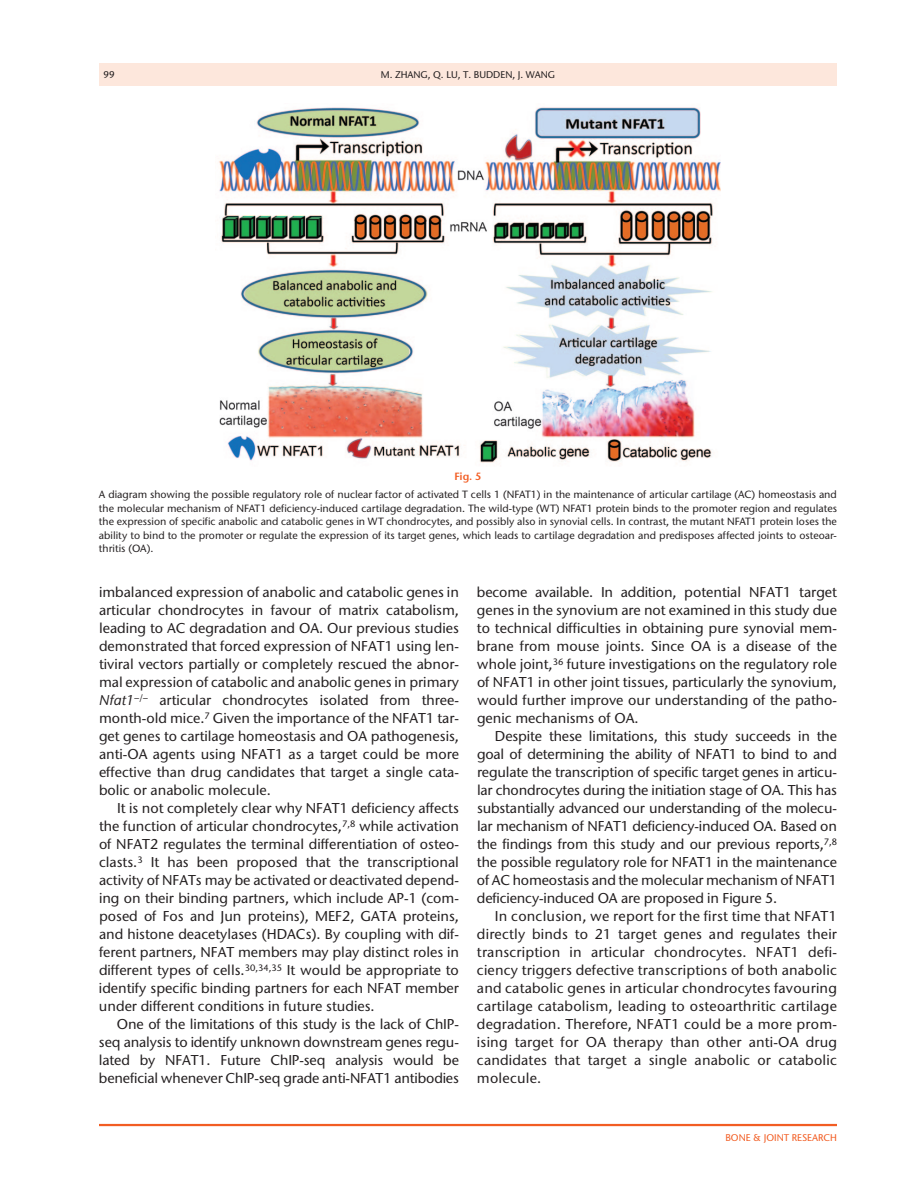
<style>
.page{position:relative;width:918px;height:1188px;background:#fff}
.page>*{position:absolute;margin:0;border:0;box-sizing:border-box;transform-origin:0 0}
.t1{font:500 14.25px/18px "Stone Sans ITC Pro";color:#231f20;text-align:justify}
.t2{font:500 10.5px/13.5px "Stone Sans ITC Pro";color:#231f20;text-align:justify}
.t3{font:600 10.5px "Stone Sans ITC Pro";color:#f25d23}
.t4{font:500 9.75px "Stone Sans ITC Pro";color:#231f20}
.t5{font:500 9.75px "Stone Sans ITC Pro";color:#f25d23}
.s1{font-style:italic}
</style>
<div class="page">
<div style="left:99px;top:63px;width:738px;height:23px;background:#fde7dc"></div>
<hr style="left:99px;top:1124px;width:738px;height:2px;background:#f25d23">
<img style="left:219px;top:107px;width:501px;height:356px">
<p class="t4" style="left:104px;top:68px;width:13px">99</p>
<p class="t4" style="left:381px;top:68px;width:176px">M. Zhang, Q. Lu, T. Budden, J. Wang</p>
<p class="t3" style="left:454px;top:470px;width:29px">Fig. 5</p>
<p class="t2" style="left:99px;top:488px;width:740px">A diagram showing the possible regulatory role of nuclear factor of activated T cells 1 (NFAT1) in the maintenance of articular cartilage (AC) homeostasis and the molecular mechanism of NFAT1 deficiency-induced cartilage degradation. The wild-type (WT) NFAT1 protein binds to the promoter region and regulates the expression of specific anabolic and catabolic genes in WT chondrocytes, and possibly also in synovial cells. In contrast, the mutant NFAT1 protein loses the ability to bind to the promoter or regulate the expression of its target genes, which leads to cartilage degradation and predisposes affected joints to osteoar&shy;thritis (OA).</p>
<p class="t1" style="left:99px;top:583px;width:362px">imbalanced expression of anabolic and catabolic genes in articular chondrocytes in favour of matrix catabolism, leading to AC degradation and OA. Our previous studies demonstrated that forced expression of NFAT1 using len&shy;tiviral vectors partially or completely rescued the abnor&shy;mal expression of catabolic and anabolic genes in primary <span class="s1">Nfat1</span><sup>−/−</sup> articular chondrocytes isolated from three&shy;month-old mice.<sup>7</sup> Given the importance of the NFAT1 tar&shy;get genes to cartilage homeostasis and OA pathogenesis, anti-OA agents using NFAT1 as a target could be more effective than drug candidates that target a single cata&shy;bolic or anabolic molecule.</p>
<p class="t1" style="left:99px;top:799px;width:362px;text-indent:18px">It is not completely clear why NFAT1 deficiency affects the function of articular chondrocytes,<sup>7,8</sup> while activation of NFAT2 regulates the terminal differentiation of osteo&shy;clasts.<sup>3</sup> It has been proposed that the transcriptional activity of NFATs may be activated or deactivated depend&shy;ing on their binding partners, which include AP-1 (com&shy;posed of Fos and Jun proteins), MEF2, GATA proteins, and histone deacetylases (HDACs). By coupling with dif&shy;ferent partners, NFAT members may play distinct roles in different types of cells.<sup>30,34,35</sup> It would be appropriate to identify specific binding partners for each NFAT member under different conditions in future studies.</p>
<p class="t1" style="left:99px;top:1015px;width:361px;text-indent:18px">One of the limitations of this study is the lack of ChIP&shy;seq analysis to identify unknown downstream genes regu&shy;lated by NFAT1. Future ChIP-seq analysis would be beneficial whenever ChIP-seq grade anti-NFAT1 antibodies</p>
<p class="t1" style="left:477px;top:583px;width:362px">become available. In addition, potential NFAT1 target genes in the synovium are not examined in this study due to technical difficulties in obtaining pure synovial mem&shy;brane from mouse joints. Since OA is a disease of the whole joint,<sup>36</sup> future investigations on the regulatory role of NFAT1 in other joint tissues, particularly the synovium, would further improve our understanding of the patho&shy;genic mechanisms of OA.</p>
<p class="t1" style="left:477px;top:727px;width:362px;text-indent:18px">Despite these limitations, this study succeeds in the goal of determining the ability of NFAT1 to bind to and regulate the transcription of specific target genes in articu&shy;lar chondrocytes during the initiation stage of OA. This has substantially advanced our understanding of the molecu&shy;lar mechanism of NFAT1 deficiency-induced OA. Based on the findings from this study and our previous reports,<sup>7,8 </sup>the possible regulatory role for NFAT1 in the maintenance of AC homeostasis and the molecular mechanism of NFAT1 deficiency-induced OA are proposed in Figure 5.</p>
<p class="t1" style="left:477px;top:907px;width:362px;text-indent:18px">In conclusion, we report for the first time that NFAT1 directly binds to 21 target genes and regulates their transcription in articular chondrocytes. NFAT1 defi&shy;ciency triggers defective transcriptions of both anabolic and catabolic genes in articular chondrocytes favouring cartilage catabolism, leading to osteoarthritic cartilage degradation. Therefore, NFAT1 could be a more prom&shy;ising target for OA therapy than other anti-OA drug candidates that target a single anabolic or catabolic molecule.</p>
<p class="t5" style="left:725px;top:1132px;width:111px">BONE &amp; JOINT RESEARCH</p>
</div>
